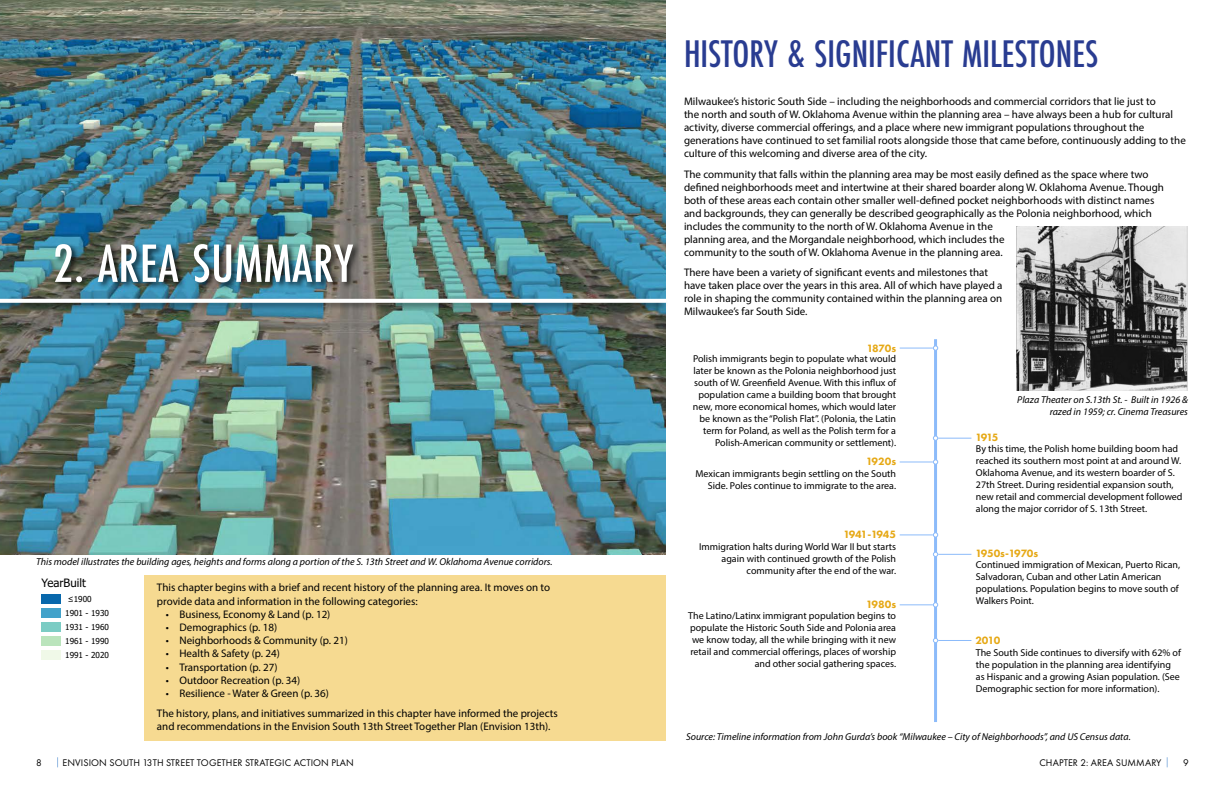
<style>
.page{position:relative;width:1224px;height:792px;background:#fff}
.page>*{position:absolute;margin:0;border:0;box-sizing:border-box;transform-origin:0 0}
.t1{font:500 56px "Futura PT Cond";letter-spacing:.01em;color:#fff}
.t2{font:500 40px "Futura PT Cond";color:#293c91}
.t3{font:13.1px "Tahoma";letter-spacing:-.005em;color:#000}
.t4{font:11.5px "Tahoma";color:#000}
.t5{font:11px/13px "Myriad Pro";color:#000}
.t6{font:800 11px "Futura PT";letter-spacing:-.03em;color:#e6a916}
.t7{font:800 11px "Futura PT";letter-spacing:-.05em;color:#e6a916}
.t8{font:10px/12px "Myriad Pro";color:#000;text-align:right}
.t9{font:italic 10px/12px "Myriad Pro";color:#000;text-align:right}
.t10{font:10px "Futura PT";letter-spacing:.01em;color:#000}
.t11{font:8.2px/14px "Tahoma";color:#000}
</style>
<div class="page">
<div style="left:144px;top:576px;width:522px;height:165px;background:#f6da91"></div>
<hr style="left:934px;top:339px;width:3px;height:383px;background:#8cbbfa">
<svg style="left:933px;top:346px;width:5px;height:5px"></svg>
<hr style="left:900px;top:348px;width:33px;height:1px;background:#8cbbfa">
<svg style="left:933px;top:436px;width:5px;height:5px"></svg>
<hr style="left:938px;top:438px;width:33px;height:1px;background:#8cbbfa">
<svg style="left:933px;top:532px;width:5px;height:5px"></svg>
<hr style="left:900px;top:534px;width:33px;height:1px;background:#8cbbfa">
<svg style="left:933px;top:638px;width:5px;height:5px"></svg>
<hr style="left:938px;top:640px;width:33px;height:1px;background:#8cbbfa">
<svg style="left:933px;top:460px;width:5px;height:4px"></svg>
<hr style="left:900px;top:461px;width:33px;height:1px;background:#8cbbfa">
<svg style="left:933px;top:552px;width:5px;height:5px"></svg>
<hr style="left:938px;top:554px;width:33px;height:1px;background:#8cbbfa">
<svg style="left:933px;top:602px;width:5px;height:5px"></svg>
<hr style="left:900px;top:604px;width:33px;height:1px;background:#8cbbfa">
<img style="left:1017px;top:226px;width:171px;height:164px">
<img style="left:0;top:0;width:666px;height:554px">
<div style="left:0;top:296px;width:668px;height:15px;background:#000;opacity:.5"></div>
<svg style="left:0;top:299px;width:666px;height:4px"></svg>
<div style="left:53px;top:242px;width:308px;height:49px;background:#000;opacity:.76"></div>
<svg style="left:41px;top:603px;width:20px;height:57px"></svg>
<div style="left:41px;top:594px;width:20px;height:9px;background:#0868ac"></div>
<div style="left:41px;top:608px;width:20px;height:9px;background:#43a2ca"></div>
<div style="left:41px;top:622px;width:20px;height:9px;background:#7bccc4"></div>
<div style="left:41px;top:636px;width:20px;height:9px;background:#bae4bc"></div>
<div style="left:41px;top:650px;width:20px;height:9px;background:#f0f9e8"></div>
<h1 class="t1" style="left:53px;top:230px;width:302px">2. AREA SUMMARY</h1>
<p class="t9" style="left:36px;top:555px;width:518px">This model illustrates the building ages, heights and forms along a portion of the S. 13th Street and W. Oklahoma Avenue corridors.</p>
<p class="t3" style="left:41px;top:555px;width:33px">Layer</p>
<p class="t4" style="left:41px;top:575px;width:46px">YearBuilt</p>
<p class="t11" style="left:65px;top:592px;width:45px;text-indent:3px">≤1900<br>1901 - 1930<br>1931 - 1960<br>1961 - 1990<br>1991 - 2020</p>
<p class="t5" style="left:157px;top:581px;width:395px">This chapter begins with a brief and recent history of the planning area. It moves on to provide data and information in the following categories:</p>
<p class="t5" style="left:166px;top:608px;width:166px">• Business, Economy &amp; Land (p. 12)</p>
<p class="t5" style="left:166px;top:621px;width:113px">• Demographics (p. 18)</p>
<p class="t5" style="left:166px;top:634px;width:183px">• Neighborhoods &amp; Community (p. 21)</p>
<p class="t5" style="left:166px;top:647px;width:115px">• Health &amp; Safety (p. 24)</p>
<p class="t5" style="left:166px;top:660px;width:113px">• Transportation (p. 27)</p>
<p class="t5" style="left:166px;top:674px;width:136px">• Outdoor Recreation (p. 34)</p>
<p class="t5" style="left:157px;top:683px;width:402px;line-height:20px;text-indent:9px">• Resilience - Water &amp; Green (p. 36)<br>The history, plans, and initiatives summarized in this chapter have informed the projects</p>
<p class="t5" style="left:157px;top:720px;width:395px">and recommendations in the Envision South 13th Street Together Plan (Envision 13th).</p>
<h2 class="t2" style="left:684px;top:30px;width:416px">HISTORY &amp; SIGNIFICANT MILESTONES</h2>
<p class="t5" style="left:684px;top:95px;width:503px">Milwaukee’s historic South Side – including the neighborhoods and commercial corridors that lie just to<br>the north and south of W. Oklahoma Avenue within the planning area – have always been a hub for cultural activity, diverse commercial offerings, and a place where new immigrant populations throughout the generations have continued to set familial roots alongside those that came before, continuously adding to the culture of this welcoming and diverse area of the city.</p>
<p class="t5" style="left:684px;top:167px;width:482px">The community that falls within the planning area may be most easily defined as the space where two defined neighborhoods meet and intertwine at their shared boarder along W. Oklahoma Avenue. Though both of these areas each contain other smaller well-defined pocket neighborhoods with distinct names and backgrounds, they can generally be described geographically as the Polonia neighborhood, which includes the community to the north of W. Oklahoma Avenue in the<br>planning area, and the Morgandale neighborhood, which includes the<br>community to the south of W. Oklahoma Avenue in the planning area.</p>
<p class="t5" style="left:684px;top:266px;width:320px">There have been a variety of significant events and milestones that have taken place over the years in this area. All of which have played a role in shaping the community contained within the planning area on Milwaukee’s far South Side.</p>
<p class="t6" style="left:867px;top:341px;width:31px">1870s</p>
<p class="t8" style="left:693px;top:353px;width:205px">Polish immigrants begin to populate what would later be known as the Polonia neighborhood just south of W. Greenfield Avenue. With this influx of population came a building boom that brought new, more economical homes, which would later be known as the “Polish Flat”. (Polonia, the Latin term for Poland, as well as the Polish term for a Polish-American community or settlement).</p>
<p class="t9" style="left:1017px;top:394px;width:172px">Plaza Theater on S.13th St. - Built in 1926 &amp; razed in 1959; cr. Cinema Treasures</p>
<p class="t6" style="left:975px;top:430px;width:25px">1915</p>
<p class="t8" style="left:976px;top:443px;width:208px;text-align:left">By this time, the Polish home building boom had reached its southern most point at and around W.<br>Oklahoma Avenue, and its western boarder of S.<br>27th Street. During residential expansion south, new retail and commercial development followed along the major corridor of S. 13th Street.</p>
<p class="t6" style="left:866px;top:455px;width:31px">1920s</p>
<p class="t8" style="left:695px;top:467px;width:202px">Mexican immigrants begin settling on the South<br>Side. Poles continue to immigrate to the area.</p>
<p class="t7" style="left:843px;top:528px;width:54px">1941-1945</p>
<p class="t8" style="left:699px;top:540px;width:199px">Immigration halts during World War II but starts again with continued growth of the Polish community after the end of the war.</p>
<p class="t6" style="left:866px;top:597px;width:31px">1980s</p>
<p class="t8" style="left:688px;top:610px;width:209px">The Latino/Latinx immigrant population begins to populate the Historic South Side and Polonia area we know today, all the while bringing with it new retail and commercial offerings, places of worship and other social gathering spaces.</p>
<p class="t6" style="left:975px;top:546px;width:64px">1950s-1970s</p>
<p class="t8" style="left:976px;top:559px;width:206px;text-align:left">Continued immigration of Mexican, Puerto Rican, Salvadoran, Cuban and other Latin American populations. Population begins to move south of Walkers Point.</p>
<p class="t6" style="left:975px;top:633px;width:26px">2010</p>
<p class="t8" style="left:976px;top:646px;width:207px;text-align:left">The South Side continues to diversify with 62% of the population in the planning area identifying as Hispanic and a growing Asian population. (See Demographic section for more information).</p>
<p class="t9" style="left:686px;top:730px;width:446px">Source: Timeline information from John Gurda’s book “Milwaukee – City of Neighborhoods”, and US Census data.</p>
<p class="t10" style="left:36px;top:756px;width:7px">8</p>
<p class="t10" style="left:63px;top:756px;width:293px">ENVISION SOUTH 13TH STREET TOGETHER STRATEGIC ACTION PLAN</p>
<p class="t10" style="left:1039px;top:756px;width:124px">CHAPTER 2: AREA SUMMARY</p>
<p class="t10" style="left:1183px;top:756px;width:7px">9</p>
</div>
